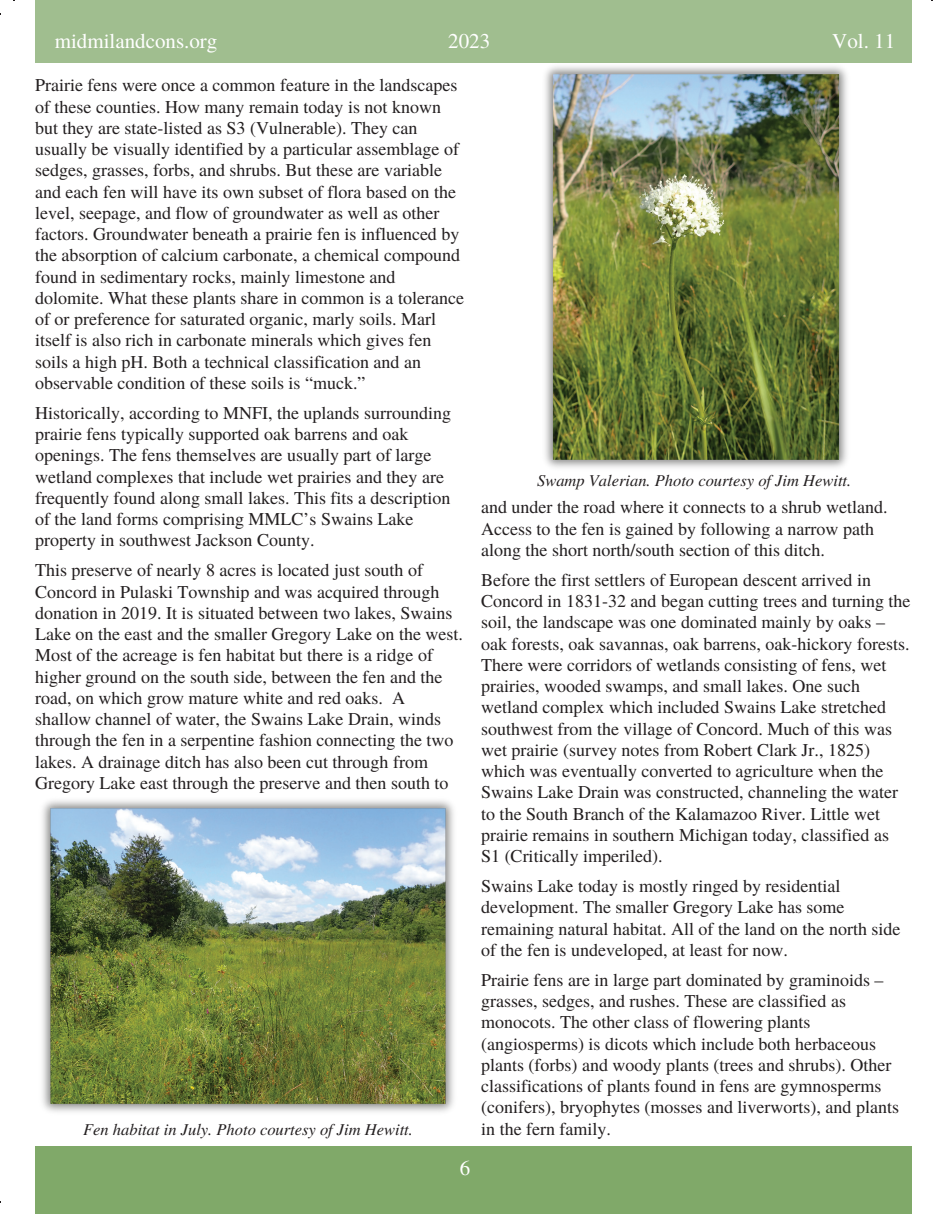
<style>
.page{position:relative;width:945px;height:1215px;background:#fff}
.page>*{position:absolute;margin:0;border:0;box-sizing:border-box;transform-origin:0 0}
.t1{font:21px "Te X Gyre Termes";color:#fff}
.t2{font:18px/21.3px "Te X Gyre Termes";color:#231f20}
.t3{font:italic 16.5px "Te X Gyre Termes";color:#231f20}
</style>
<div class="page">
<div style="left:35px;top:1px;width:877px;height:61px;background:#a0be8f"></div>
<div style="left:35px;top:1146px;width:877px;height:68px;background:#80a969"></div>
<img style="left:538px;top:62px;width:315px;height:406px">
<img style="left:42px;top:800px;width:412px;height:312px">
<p class="t1" style="left:55px;top:25px;width:164px">midmilandcons.org</p>
<p class="t1" style="left:448px;top:25px;width:43px">2023</p>
<p class="t1" style="left:832px;top:25px;width:64px">Vol. 11</p>
<p class="t2" style="left:35px;top:74px;width:430px">Prairie fens were once a common feature in the landscapes of these counties. How many remain today is not known but they are state-listed as S3 (Vulnerable). They can usually be visually identified by a particular assemblage of sedges, grasses, forbs, and shrubs. But these are variable and each fen will have its own subset of flora based on the level, seepage, and flow of groundwater as well as other factors. Groundwater beneath a prairie fen is influenced by the absorption of calcium carbonate, a chemical compound found in sedimentary rocks, mainly limestone and dolomite. What these plants share in common is a tolerance of or preference for saturated organic, marly soils. Marl itself is also rich in carbonate minerals which gives fen soils a high pH. Both a technical classification and an observable condition of these soils is “muck.”</p>
<p class="t2" style="left:35px;top:401px;width:417px">Historically, according to MNFI, the uplands surrounding prairie fens typically supported oak barrens and oak openings. The fens themselves are usually part of large wetland complexes that include wet prairies and they are frequently found along small lakes. This fits a description of the land forms comprising MMLC’s Swains Lake property in southwest Jackson County.</p>
<p class="t2" style="left:35px;top:559px;width:429px">This preserve of nearly 8 acres is located just south of Concord in Pulaski Township and was acquired through donation in 2019. It is situated between two lakes, Swains Lake on the east and the smaller Gregory Lake on the west.<br>Most of the acreage is fen habitat but there is a ridge of higher ground on the south side, between the fen and the road, on which grow mature white and red oaks. A shallow channel of water, the Swains Lake Drain, winds through the fen in a serpentine fashion connecting the two lakes. A drainage ditch has also been cut through from Gregory Lake east through the preserve and then south to</p>
<p class="t3" style="left:83px;top:1117px;width:331px">Fen habitat in July. Photo courtesy of Jim Hewitt.</p>
<p class="t1" style="left:460px;top:1152px;width:12px">6</p>
<p class="t3" style="left:537px;top:468px;width:316px">Swamp Valerian. Photo courtesy of Jim Hewitt.</p>
<p class="t2" style="left:481px;top:496px;width:408px">and under the road where it connects to a shrub wetland.<br>Access to the fen is gained by following a narrow path along the short north/south section of this ditch.</p>
<p class="t2" style="left:481px;top:568px;width:431px">Before the first settlers of European descent arrived in Concord in 1831-32 and began cutting trees and turning the soil, the landscape was one dominated mainly by oaks – oak forests, oak savannas, oak barrens, oak-hickory forests.<br>There were corridors of wetlands consisting of fens, wet prairies, wooded swamps, and small lakes. One such wetland complex which included Swains Lake stretched southwest from the village of Concord. Much of this was wet prairie (survey notes from Robert Clark Jr., 1825) which was eventually converted to agriculture when the Swains Lake Drain was constructed, channeling the water to the South Branch of the Kalamazoo River. Little wet prairie remains in southern Michigan today, classified as S1 (Critically imperiled).</p>
<p class="t2" style="left:481px;top:875px;width:421px">Swains Lake today is mostly ringed by residential development. The smaller Gregory Lake has some remaining natural habitat. All of the land on the north side of the fen is undeveloped, at least for now.</p>
<p class="t2" style="left:481px;top:968px;width:419px">Prairie fens are in large part dominated by graminoids – grasses, sedges, and rushes. These are classified as monocots. The other class of flowering plants (angiosperms) is dicots which include both herbaceous plants (forbs) and woody plants (trees and shrubs). Other classifications of plants found in fens are gymnosperms (conifers), bryophytes (mosses and liverworts), and plants in the fern family.</p>
</div>
